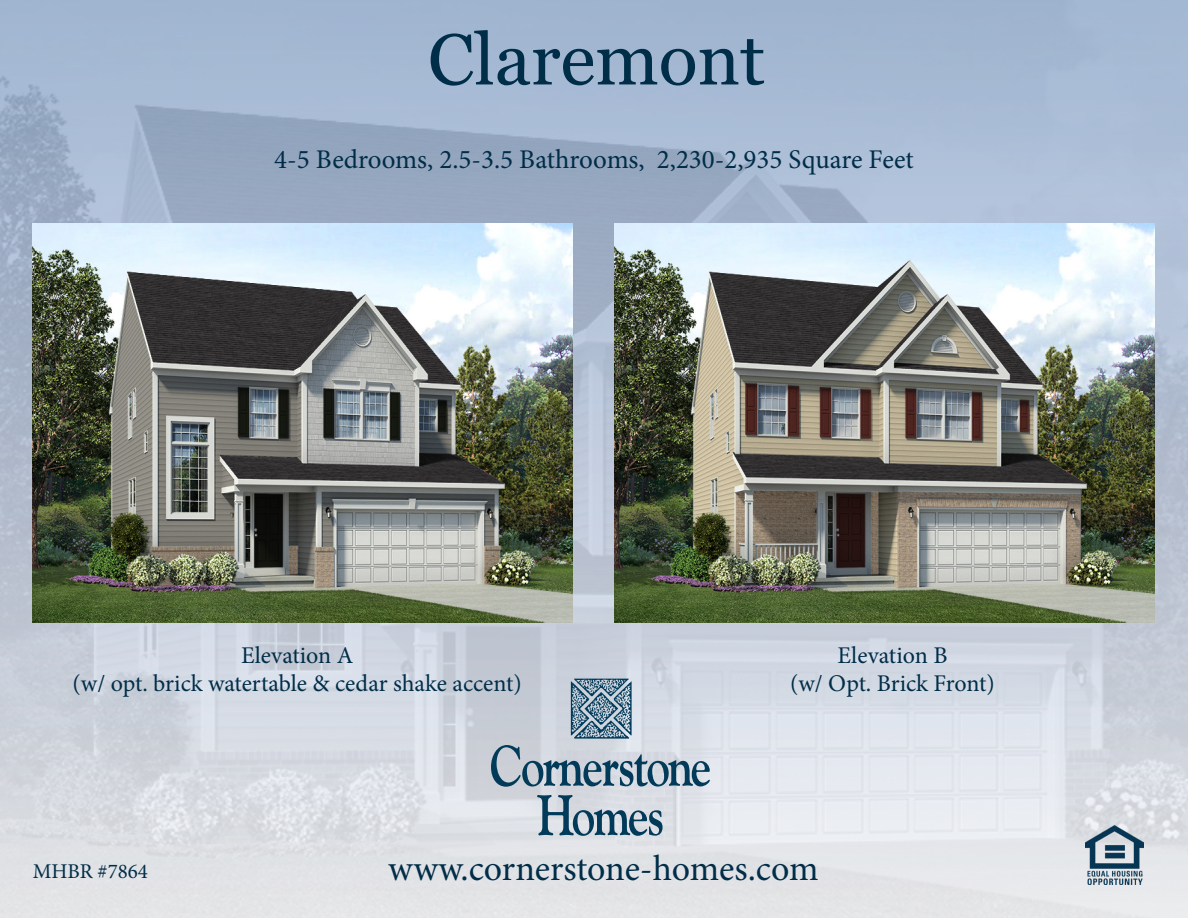
<style>
.page{position:relative;width:1188px;height:918px;background:#fff}
.page>*{position:absolute;margin:0;border:0;box-sizing:border-box;transform-origin:0 0}
.t1{font:72px "Georgia";color:#002d48}
.t2{font:36px "Minion Pro";letter-spacing:-.005em;color:#002d48}
.t3{font:27px "Minion Pro";color:#002d48}
.t4{font:24px "Minion Pro";color:#002d48}
.t5{font:21px "Minion Pro";color:#002d48}
</style>
<div class="page">
<img style="left:0;top:0;width:1188px;height:918px">
<img style="left:33px;top:224px;width:539px;height:399px">
<img style="left:614px;top:224px;width:540px;height:399px">
<svg style="left:537px;top:795px;width:126px;height:41px;background:#96aab7"></svg>
<svg style="left:491px;top:745px;width:219px;height:42px;background:#9aacba"></svg>
<img style="left:570px;top:677px;width:62px;height:62px">
<img style="left:1085px;top:825px;width:59px;height:59px">
<p class="t1" style="left:428px;top:7px;width:339px">Claremont</p>
<p class="t3" style="left:274px;top:142px;width:641px">4-5 Bedrooms, 2.5-3.5 Bathrooms, 2,230-2,935 Square Feet</p>
<p class="t4" style="left:241px;top:639px;width:114px">Elevation A</p>
<p class="t4" style="left:73px;top:668px;width:451px">(w/ opt. brick watertable &amp; cedar shake accent)</p>
<p class="t4" style="left:838px;top:639px;width:111px">Elevation B</p>
<p class="t4" style="left:790px;top:668px;width:206px">(w/ Opt. Brick Front)</p>
<p class="t5" style="left:33px;top:857px;width:117px">MHBR #7864</p>
<p class="t2" style="left:388px;top:844px;width:432px">www.cornerstone-homes.com</p>
</div>
